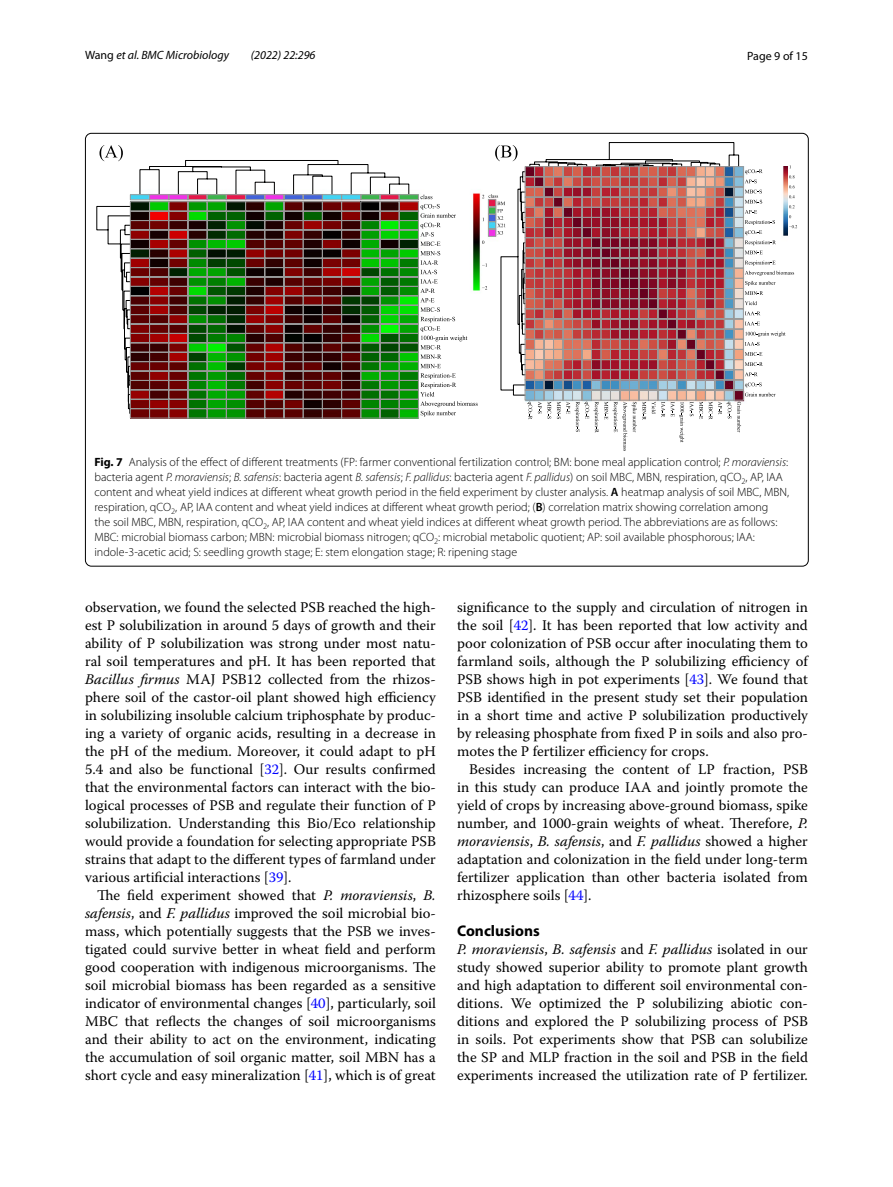
<style>
.page{position:relative;width:893px;height:1187px;background:#fff}
.page>*{position:absolute;margin:0;border:0;box-sizing:border-box;transform-origin:0 0}
.t1{font:700 15.45px "Myriad Pro";color:#000}
.t2{font:14.7px/18px "Warnock Pro";color:#000;text-align:justify}
.t3{font:300 12px/15px "Myriad Pro";color:#000}
.t4{font:italic 12px "Myriad Pro";color:#000}
.t5{font:12px "Myriad Pro";color:#000}
.s1{font-style:normal}
.s2{font-weight:700}
.s3{font-style:italic}
.s4{font-weight:600}
.s5{color:#00f}
</style>
<div class="page">
<svg style="left:97px;top:160px;width:312px;height:254px"></svg>
<svg style="left:130px;top:194px;width:370px;height:224px"></svg>
<svg style="left:500px;top:142px;width:239px;height:253px"></svg>
<svg style="left:525px;top:165px;width:272px;height:286px"></svg>
<svg style="left:99px;top:145px;width:24px;height:16px"></svg>
<svg style="left:495px;top:145px;width:23px;height:16px"></svg>
<p class="t4" style="left:85px;top:48px;width:145px"><span class="s1">Wang</span> et al. BMC Microbiology</p>
<p class="t4" style="left:251px;top:48px;width:66px">(2022) 22:296</p>
<p class="t5" style="left:747px;top:48px;width:62px">Page 9 of 15</p>
<p class="t3" style="left:94px;top:455px;width:696px"><span class="s2">Fig. 7</span> Analysis of the effect of different treatments (FP: farmer conventional fertilization control; BM: bone meal application control; <span class="s3">P. moraviensis</span>: bacteria agent <span class="s3">P. moraviensis</span>; <span class="s3">B. safensis</span>: bacteria agent <span class="s3">B. safensis</span>; <span class="s3">F. pallidus</span>: bacteria agent <span class="s3">F. pallidus</span>) on soil MBC, MBN, respiration, qCO<sub>2</sub>, AP, IAA content and wheat yield indices at different wheat growth period in the field experiment by cluster analysis. <span class="s4">A</span> heatmap analysis of soil MBC, MBN, respiration, qCO<sub>2</sub>, AP, IAA content and wheat yield indices at different wheat growth period; (<span class="s4">B</span>) correlation matrix showing correlation among<br>the soil MBC, MBN, respiration, qCO<sub>2</sub>, AP, IAA content and wheat yield indices at different wheat growth period. The abbreviations are as follows:<br>MBC: microbial biomass carbon; MBN: microbial biomass nitrogen; qCO<sub>2</sub>: microbial metabolic quotient; AP: soil available phosphorous; IAA: indole-3-acetic acid; S: seedling growth stage; E: stem elongation stage; R: ripening stage</p>
<p class="t2" style="left:85px;top:597px;width:352px">observation, we found the selected PSB reached the high&shy;est P solubilization in around 5 days of growth and their ability of P solubilization was strong under most natu&shy;ral soil temperatures and pH. It has been reported that <span class="s3">Bacillus firmus</span> MAJ PSB12 collected from the rhizos&shy;phere soil of the castor-oil plant showed high efficiency in solubilizing insoluble calcium triphosphate by produc&shy;ing a variety of organic acids, resulting in a decrease in the pH of the medium. Moreover, it could adapt to pH 5.4 and also be functional [<span class="s5">32</span>]. Our results confirmed that the environmental factors can interact with the bio&shy;logical processes of PSB and regulate their function of P solubilization. Understanding this Bio/Eco relationship would provide a foundation for selecting appropriate PSB strains that adapt to the different types of farmland under various artificial interactions [<span class="s5">39</span>].</p>
<p class="t2" style="left:85px;top:885px;width:352px;text-indent:12px">The field experiment showed that <span class="s3">P. moraviensis</span>, <span class="s3">B. safensis</span>, and <span class="s3">F. pallidus</span> improved the soil microbial bio&shy;mass, which potentially suggests that the PSB we inves&shy;tigated could survive better in wheat field and perform good cooperation with indigenous microorganisms. The soil microbial biomass has been regarded as a sensitive indicator of environmental changes [<span class="s5">40</span>], particularly, soil MBC that reflects the changes of soil microorganisms and their ability to act on the environment, indicating the accumulation of soil organic matter, soil MBN has a short cycle and easy mineralization [<span class="s5">41</span>], which is of great</p>
<p class="t2" style="left:457px;top:597px;width:352px">significance to the supply and circulation of nitrogen in the soil [<span class="s5">42</span>]. It has been reported that low activity and poor colonization of PSB occur after inoculating them to farmland soils, although the P solubilizing efficiency of PSB shows high in pot experiments [<span class="s5">43</span>]. We found that PSB identified in the present study set their population in a short time and active P solubilization productively by releasing phosphate from fixed P in soils and also pro&shy;motes the P fertilizer efficiency for crops.</p>
<p class="t2" style="left:457px;top:759px;width:352px;text-indent:12px">Besides increasing the content of LP fraction, PSB in this study can produce IAA and jointly promote the yield of crops by increasing above-ground biomass, spike number, and 1000-grain weights of wheat. Therefore, <span class="s3">P. moraviensis</span>, <span class="s3">B. safensis</span>, and <span class="s3">F. pallidus</span> showed a higher adaptation and colonization in the field under long-term fertilizer application than other bacteria isolated from rhizosphere soils [<span class="s5">44</span>].</p>
<p class="t1" style="left:457px;top:920px;width:84px">Conclusions</p>
<p class="t2" style="left:457px;top:939px;width:352px"><span class="s3">P. moraviensis</span>, <span class="s3">B. safensis</span> and <span class="s3">F. pallidus</span> isolated in our study showed superior ability to promote plant growth and high adaptation to different soil environmental con&shy;ditions. We optimized the P solubilizing abiotic con&shy;ditions and explored the P solubilizing process of PSB in soils. Pot experiments show that PSB can solubilize the SP and MLP fraction in the soil and PSB in the field experiments increased the utilization rate of P fertilizer.</p>
</div>
